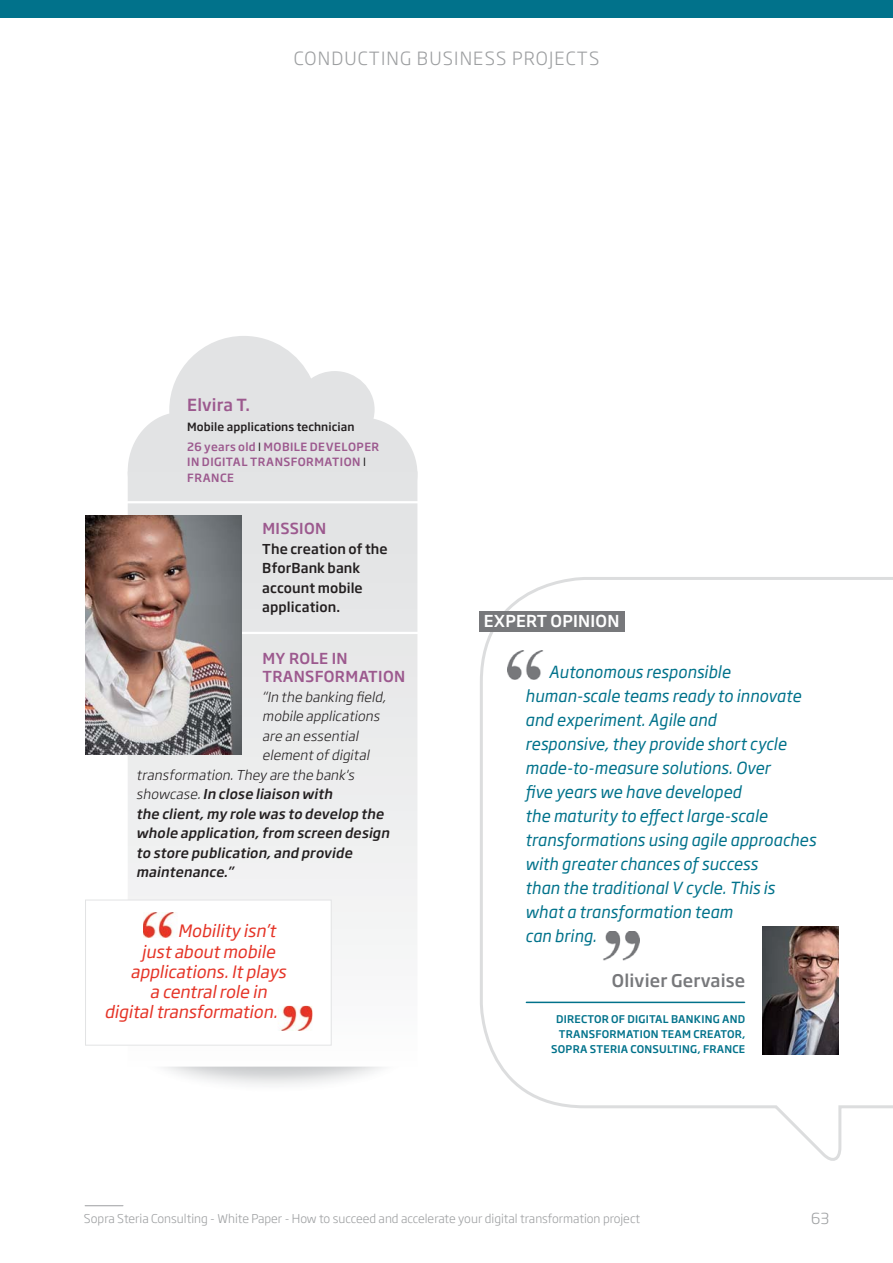
<style>
.page{position:relative;width:893px;height:1263px;background:#fff}
.page>*{position:absolute;margin:0;border:0;box-sizing:border-box;transform-origin:0 0}
.t1{font:300 18px "Soho Gothic Pro";letter-spacing:.065em;color:#9d9fa1}
.t2{font:500 17.25px "Soho Gothic Pro";letter-spacing:.01em;color:#77787b}
.t3{font:italic 16.8px "Soho Gothic Pro";color:#e53427}
.t4{font:italic 16.5px/24px "Soho Gothic Pro";letter-spacing:.01em;color:#01728b;scale:.95 1}
.t5{font:500 16.5px "Soho Gothic Pro";letter-spacing:.01em;color:#9c598e}
.t6{font:500 16.2px "Soho Gothic Pro";letter-spacing:.015em;color:#fff}
.t7{font:500 15px/18px "Soho Gothic Pro";letter-spacing:.025em;color:#9c598e}
.t8{font:300 15px "Soho Gothic Pro";color:#9d9fa1}
.t9{font:italic 500 13.5px "Soho Gothic Pro";color:#231f20}
.t10{font:italic 300 13.5px "Soho Gothic Pro";color:#231f20}
.t11{font:500 13.5px/19.5px "Soho Gothic Pro";letter-spacing:.005em;color:#231f20}
.t12{font:300 12px "Soho Gothic Pro";color:#9d9fa1}
.t13{font:500 11.25px/20px "Soho Gothic Pro";letter-spacing:.01em;color:#231f20}
.t14{font:500 11.25px/15.8px "Soho Gothic Pro";letter-spacing:.04em;color:#9c598e}
.t15{font:500 10.5px/15px "Soho Gothic Pro";letter-spacing:.02em;color:#01728b;text-align:right}
.s1{color:#9c598e}
.s2{font-weight:400}
.s3{font-weight:400;color:#231f20}
.s4{font-weight:300}
</style>
<div class="page">
<hr style="left:85px;top:1205px;width:38px;height:1px;background:#9d9fa1">
<div style="left:0;top:0;width:893px;height:17px;background:#01728b"></div>
<svg style="left:128px;top:336px;width:289px;height:135px;fill:#e2e3e4"></svg>
<svg style="left:128px;top:471px;width:289px;height:596px"></svg>
<hr style="left:112px;top:501px;width:318px;height:2px;background:#fff">
<hr style="left:113px;top:632px;width:318px;height:2px;background:#fff">
<img style="left:85px;top:515px;width:156px;height:240px">
<div style="left:86px;top:900px;width:245px;height:145px;background:#fff"></div>
<img style="left:143px;top:912px;width:34px;height:25px">
<img style="left:278px;top:1006px;width:34px;height:25px">
<div style="left:85px;top:899px;width:247px;height:147px;border:1px solid #e2e3e4"></div>
<svg style="left:480px;top:577px;width:413px;height:584px"></svg>
<hr style="left:526px;top:1002px;width:218px;height:1px;background:#01728b">
<img style="left:507px;top:650px;width:41px;height:29px">
<img style="left:599px;top:931px;width:40px;height:29px">
<img style="left:762px;top:927px;width:76px;height:127px">
<div style="left:479px;top:611px;width:145px;height:21px;background:#77787b"></div>
<p class="t1" style="left:294px;top:50px;width:307px">CONDUCTING BUSINESS PROJECTS</p>
<p class="t5" style="left:187px;top:397px;width:64px">Elvira T.</p>
<p class="t13" style="left:187px;top:417px;width:193px">Mobile applications technician<br><span class="s1">26 years old</span> <span class="s2">I</span> <span class="s1">MOBILE DEVELOPER</span></p>
<p class="t14" style="left:187px;top:455px;width:180px">IN DIGITAL TRANSFORMATION <span class="s3">I<br></span>FRANCE</p>
<p class="t7" style="left:262px;top:521px;width:65px">MISSION</p>
<p class="t11" style="left:262px;top:540px;width:127px">The creation of the<br>BforBank bank account mobile application.</p>
<p class="t7" style="left:262px;top:651px;width:144px">MY ROLE IN<br>TRANSFORMATION</p>
<p class="t10" style="left:262px;top:690px;width:127px">“In the banking field,</p>
<p class="t10" style="left:262px;top:710px;width:121px">mobile applications</p>
<p class="t10" style="left:262px;top:729px;width:100px">are an essential</p>
<p class="t10" style="left:262px;top:749px;width:111px">element of digital</p>
<p class="t10" style="left:136px;top:768px;width:222px">transformation.They are the bank's</p>
<p class="t9" style="left:136px;top:788px;width:200px"><span class="s4">showcase.</span>In close liaison with</p>
<p class="t9" style="left:136px;top:807px;width:251px">the client,my role was to develop the</p>
<p class="t9" style="left:136px;top:827px;width:257px">whole application,from screen design</p>
<p class="t9" style="left:136px;top:846px;width:220px">to store publication,and provide</p>
<p class="t9" style="left:136px;top:866px;width:101px">maintenance.”</p>
<p class="t3" style="left:178px;top:925px;width:102px">Mobility isn’t</p>
<p class="t3" style="left:142px;top:945px;width:138px">just about mobile</p>
<p class="t3" style="left:131px;top:966px;width:160px">applications.It plays</p>
<p class="t3" style="left:150px;top:986px;width:121px">a centralrole in</p>
<p class="t3" style="left:104px;top:1006px;width:177px">digitaltransformation.</p>
<p class="t6" style="left:484px;top:614px;width:137px">EXPERT OPINION</p>
<p class="t4" style="left:525px;top:662px;width:307px;text-indent:24px">Autonomous responsible human-scale teams ready to innovate and experiment. Agile and<br>responsive, they provide short cycle made-to-measure solutions. Over<br>five years we have developed<br>the maturity to effect large-scale transformations using agile approaches with greater chances of success<br>than the traditional V cycle. This is what a transformation team<br>can bring.</p>
<p class="t2" style="left:612px;top:973px;width:135px">Olivier Gervaise</p>
<p class="t15" style="left:551px;top:1013px;width:196px">DIRECTOR OF DIGITAL BANKING AND<br>TRANSFORMATION TEAM CREATOR,<br>SOPRA STERIA CONSULTING, FRANCE</p>
<p class="t12" style="left:84px;top:1213px;width:558px">Sopra Steria Consulting - White Paper - How to succeed and accelerate your digital transformation project</p>
<p class="t8" style="left:811px;top:1212px;width:20px">63</p>
</div>
